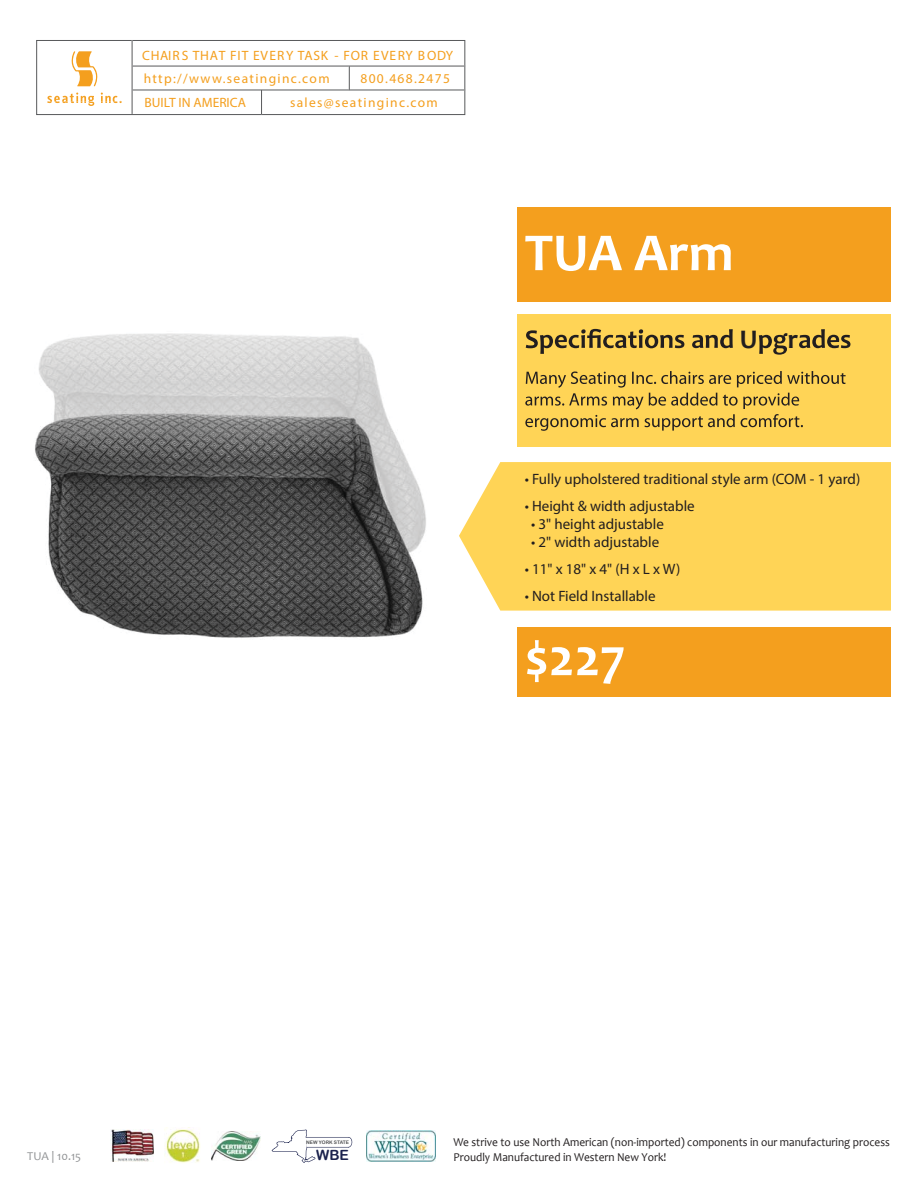
<style>
.page{position:relative;width:918px;height:1188px;background:#fff}
.page>*{position:absolute;margin:0;border:0;box-sizing:border-box;transform-origin:0 0}
.t1{font:700 54px "Candara";color:#fff}
.t2{font:700 27px "Candara";color:#221e1f}
.t3{font:300 15px "Univers";color:#221e1f}
.t4{font:14.1px "Arial Rounded MT Bold";color:#1b224d}
.t5{font:500 13.5px "Meta Plus";letter-spacing:.1em;color:#f49f1e}
.t6{font:500 13.5px "Meta Plus";letter-spacing:.055em;color:#f49f1e}
.t7{font:500 13.5px "Meta Plus";color:#f49f1e}
.t8{font:12px/14.4px "Candara";color:#221e1f;scale:.94 1}
.t9{font:12px "Candara";color:#929496}
.t10{font:4.8px "Arial Rounded MT Bold";color:#4d4e50}
</style>
<div class="page">
<img style="left:35px;top:333px;width:391px;height:305px">
<div style="left:36px;top:40px;width:429px;height:75px;border:1px solid #58595b"></div>
<svg style="left:71px;top:51px;width:27px;height:35px"></svg>
<svg style="left:47px;top:93px;width:75px;height:13px"></svg>
<hr style="left:132px;top:40px;width:1px;height:74px;background:#58595b">
<hr style="left:132px;top:66px;width:333px;height:1px;background:#58595b">
<hr style="left:132px;top:90px;width:333px;height:1px;background:#58595b">
<svg style="left:349px;top:66px;width:1px;height:24px"></svg>
<svg style="left:261px;top:91px;width:1px;height:24px"></svg>
<svg style="left:459px;top:462px;width:432px;height:149px;background:#ffd661"></svg>
<div style="left:517px;top:207px;width:374px;height:95px;background:#f49f1e"></div>
<div style="left:517px;top:315px;width:374px;height:132px;background:#ffd456"></div>
<div style="left:517px;top:627px;width:374px;height:69px;background:#f49f1e"></div>
<svg style="left:526px;top:329px;width:158px;height:25px"></svg>
<svg style="left:692px;top:329px;width:41px;height:19px"></svg>
<svg style="left:759px;top:333px;width:29px;height:22px"></svg>
<svg style="left:799px;top:329px;width:51px;height:19px"></svg>
<svg style="left:525px;top:371px;width:321px;height:60px"></svg>
<svg style="left:272px;top:1130px;width:80px;height:33px"></svg>
<img style="left:211px;top:1132px;width:49px;height:28px">
<img style="left:367px;top:1131px;width:68px;height:31px">
<img style="left:110px;top:1129px;width:44px;height:33px">
<img style="left:165px;top:1129px;width:35px;height:34px">
<p class="t6" style="left:142px;top:47px;width:312px">CHAIRS THAT FIT EVERY TASK - FOR EVERY BODY</p>
<p class="t5" style="left:144px;top:71px;width:187px">http://www.seatinginc.com</p>
<p class="t5" style="left:360px;top:71px;width:91px">800.468.2475</p>
<p class="t7" style="left:145px;top:94px;width:103px">BUILT IN AMERICA</p>
<p class="t5" style="left:290px;top:94px;width:149px">sales@seatinginc.com</p>
<h1 class="t1" style="left:525px;top:231px;width:210px">TUA Arm</h1>
<h2 class="t2" style="left:740px;top:328px;width:60px">U r</h2>
<p class="t3" style="left:525px;top:473px;width:337px">• Fully upholstered traditional style arm (COM - 1 yard)</p>
<p class="t3" style="left:525px;top:500px;width:172px">• Height &amp; width adjustable</p>
<p class="t3" style="left:531px;top:518px;width:134px">• 3" height adjustable</p>
<p class="t3" style="left:531px;top:536px;width:130px">• 2" width adjustable</p>
<p class="t3" style="left:525px;top:563px;width:157px">• 11" x 18" x 4" (H x L x W)</p>
<p class="t3" style="left:525px;top:590px;width:132px">• Not Field Installable</p>
<h1 class="t1" style="left:525px;top:636px;width:102px">$227</h1>
<p class="t10" style="left:306px;top:1140px;width:44px">NEW YORK STATE</p>
<p class="t9" style="left:27px;top:1151px;width:55px">TUA | 10.15</p>
<p class="t4" style="left:316px;top:1147px;width:34px">WBE</p>
<p class="t8" style="left:454px;top:1136px;width:466px">We strive to use North American (non-imported) components in our manufacturing process<br>Proudly Manufactured in Western New York!</p>
</div>
